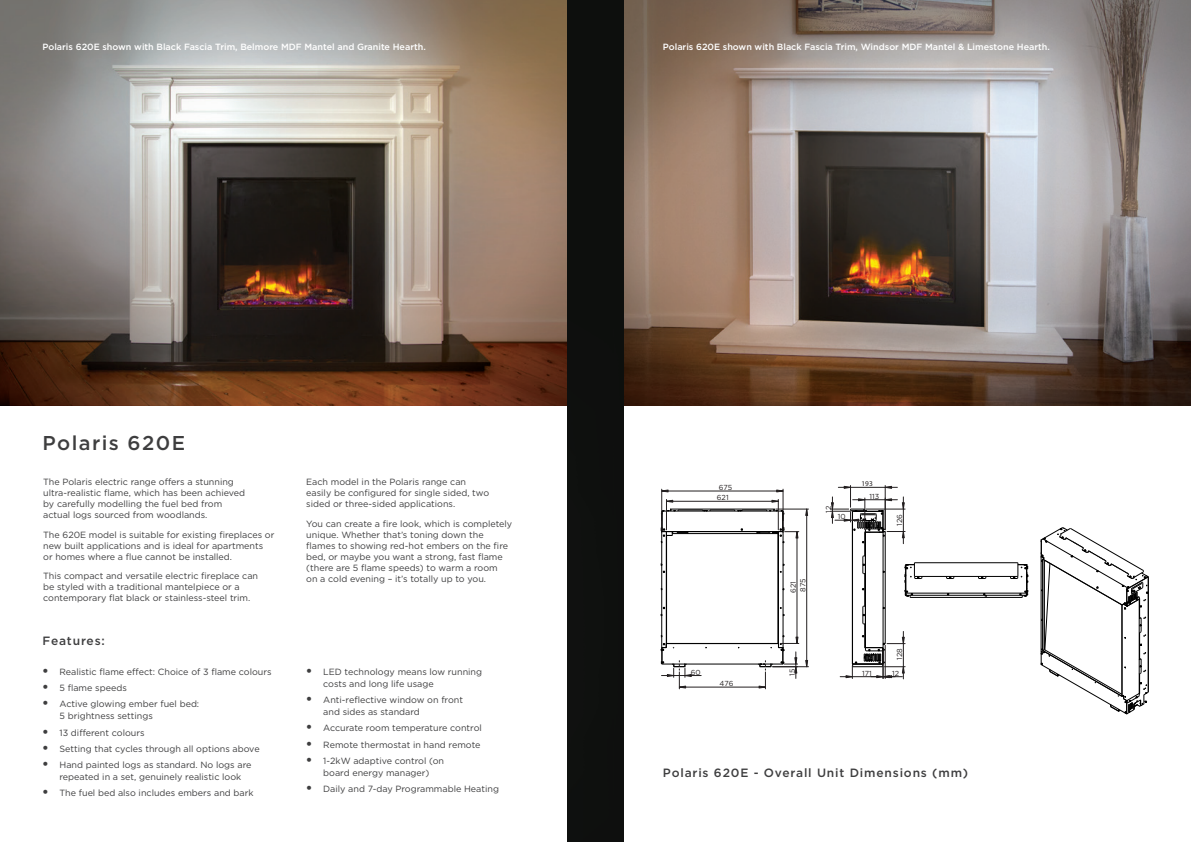
<style>
.page{position:relative;width:1191px;height:842px;background:#fff}
.page>*{position:absolute;margin:0;border:0;box-sizing:border-box;transform-origin:0 0}
.Title__product_name{font:500 20px "Gotham";letter-spacing:.07em;color:#3e3e3f}
.Sub-title{font:500 12px "Gotham";letter-spacing:.07em;color:#3e3e3f}
.Title__product_name-2{font:500 12px "Gotham";letter-spacing:.07em;color:#3e3e3f}
.t1{font:9px/11px "Gotham";color:#3e3e3f}
.Img_caption{font:500 9px "Gotham";color:#fff}
.t2{font:7.3px "Gotham";letter-spacing:.005em;color:#231f20}
.t3{font:7.3px "Myriad Pro";color:#231f20}
.s1{font-weight:900;font-size:12px}
</style>
<div class="page">
<img style="left:0;top:0;width:1191px;height:405px">
<div style="left:567px;top:0;width:57px;height:842px;background:#0e0f0e"></div>
<hr style="left:914px;top:562px;width:103px;height:1px;background:#000">
<hr style="left:914px;top:576px;width:103px;height:1px;background:#000">
<svg style="left:945px;top:576px;width:9px;height:3px"></svg>
<svg style="left:977px;top:576px;width:9px;height:3px"></svg>
<hr style="left:906px;top:595px;width:120px;height:1px;background:#000">
<hr style="left:906px;top:593px;width:120px;height:1px;background:#000">
<hr style="left:910px;top:597px;width:112px;height:1px;background:#000">
<svg style="left:1009px;top:562px;width:19px;height:35px"></svg>
<hr style="left:882px;top:532px;width:1px;height:116px;background:#000">
<hr style="left:885px;top:532px;width:1px;height:111px;background:#000">
<hr style="left:865px;top:574px;width:1px;height:32px;background:#000">
<hr style="left:864px;top:574px;width:1px;height:32px;background:#000">
<hr style="left:852px;top:512px;width:1px;height:151px;background:#000">
<svg style="left:1040px;top:527px;width:109px;height:188px"></svg>
<svg style="left:660px;top:607px;width:5px;height:9px"></svg>
<svg style="left:660px;top:563px;width:5px;height:10px"></svg>
<hr style="left:782px;top:532px;width:1px;height:116px;background:#000">
<hr style="left:661px;top:532px;width:1px;height:116px;background:#000">
<svg style="left:780px;top:607px;width:4px;height:10px"></svg>
<svg style="left:780px;top:564px;width:4px;height:9px"></svg>
<hr style="left:666px;top:535px;width:1px;height:108px;background:#000">
<hr style="left:778px;top:532px;width:1px;height:111px;background:#000">
<hr style="left:666px;top:643px;width:112px;height:1px;background:#000">
<hr style="left:662px;top:664px;width:120px;height:1px;background:#000">
<hr style="left:806px;top:509px;width:1px;height:158px;background:#231f20">
<hr style="left:661px;top:491px;width:122px;height:1px;background:#231f20">
<hr style="left:775px;top:509px;width:33px;height:1px;background:#231f20">
<hr style="left:783px;top:489px;width:1px;height:41px;background:#231f20">
<hr style="left:772px;top:666px;width:36px;height:1px;background:#231f20">
<hr style="left:778px;top:499px;width:1px;height:31px;background:#231f20">
<hr style="left:661px;top:489px;width:1px;height:41px;background:#231f20">
<hr style="left:797px;top:532px;width:1px;height:111px;background:#231f20">
<hr style="left:666px;top:499px;width:1px;height:31px;background:#231f20">
<hr style="left:666px;top:501px;width:112px;height:1px;background:#231f20">
<hr style="left:679px;top:687px;width:86px;height:1px;background:#231f20">
<svg style="left:660px;top:509px;width:139px;height:35px"></svg>
<svg style="left:758px;top:635px;width:41px;height:54px"></svg>
<svg style="left:660px;top:635px;width:47px;height:54px"></svg>
<svg style="left:840px;top:605px;width:65px;height:74px"></svg>
<svg style="left:830px;top:485px;width:92px;height:112px"></svg>
<p class="Img_caption" style="left:43px;top:41px;width:385px">Polaris 620E shown with Black Fascia Trim, Belmore MDF Mantel and Granite Hearth.</p>
<p class="Img_caption" style="left:663px;top:41px;width:388px">Polaris 620E shown with Black Fascia Trim, Windsor MDF Mantel &amp; Limestone Hearth.</p>
<p class="Title__product_name" style="left:43px;top:430px;width:144px">Polaris 620E</p>
<p class="t1" style="left:43px;top:476px;width:203px">The Polaris electric range offers a stunning ultra-realistic flame, which has been achieved by carefully modelling the fuel bed from actual logs sourced from woodlands.</p>
<p class="t1" style="left:43px;top:529px;width:233px">The 620E model is suitable for existing fireplaces or new built applications and is ideal for apartments or homes where a flue cannot be installed.</p>
<p class="t1" style="left:43px;top:570px;width:216px">This compact and versatile electric fireplace can be styled with a traditional mantelpiece or a contemporary flat black or stainless-steel trim.</p>
<p class="t2" style="left:798px;top:592px;width:15px;rotate:-90deg">875</p>
<p class="t1" style="left:306px;top:476px;width:184px">Each model in the Polaris range can easily be configured for single sided, two sided or three-sided applications.</p>
<p class="t1" style="left:306px;top:518px;width:207px">You can create a fire look, which is completely unique. Whether that’s toning down the flames to showing red-hot embers on the fire bed, or maybe you want a strong, fast flame (there are 5 flame speeds) to warm a room<br>on a cold evening – it’s totally up to you.</p>
<p class="t2" style="left:719px;top:483px;width:15px">675</p>
<p class="t2" style="left:717px;top:493px;width:13px">621</p>
<p class="t2" style="left:788px;top:593px;width:13px;rotate:-90deg">621</p>
<p class="Title__product_name-2" style="left:43px;top:633px;width:64px">Features:</p>
<p class="t2" style="left:824px;top:513px;width:8px;rotate:-90deg">12</p>
<p class="t2" style="left:838px;top:512px;width:9px">10</p>
<p class="t3" style="left:861px;top:479px;width:13px">193</p>
<p class="t2" style="left:869px;top:491px;width:11px">113</p>
<p class="t2" style="left:895px;top:526px;width:13px;rotate:-90deg">126</p>
<p class="t2" style="left:895px;top:660px;width:13px;rotate:-90deg">128</p>
<p class="t1" style="left:43px;top:666px;width:230px"><span class="s1">•</span> Realistic flame effect: Choice of 3 flame colours</p>
<p class="t1" style="left:43px;top:682px;width:86px"><span class="s1">•</span> 5 flame speeds</p>
<p class="t1" style="left:60px;top:698px;width:141px;line-height:12px;text-indent:-17px"><span class="s1">•</span> Active glowing ember fuel bed:<br>5 brightness settings</p>
<p class="t1" style="left:43px;top:727px;width:103px"><span class="s1">•</span> 13 different colours</p>
<p class="t1" style="left:43px;top:743px;width:219px"><span class="s1">•</span> Setting that cycles through all options above</p>
<p class="t1" style="left:60px;top:759px;width:193px;line-height:12px;text-indent:-17px"><span class="s1">•</span> Hand painted logs as standard. No logs are repeated in a set, genuinely realistic look</p>
<p class="t1" style="left:43px;top:787px;width:212px"><span class="s1">•</span> The fuel bed also includes embers and bark</p>
<p class="t1" style="left:323px;top:665px;width:160px;line-height:12px;text-indent:-17px"><span class="s1">•</span> LED technology means low running costs and long life usage</p>
<p class="t1" style="left:323px;top:694px;width:141px;line-height:12px;text-indent:-17px"><span class="s1">•</span> Anti-reflective window on front and sides as standard</p>
<p class="t1" style="left:306px;top:722px;width:177px"><span class="s1">•</span> Accurate room temperature control</p>
<p class="t1" style="left:306px;top:739px;width:176px"><span class="s1">•</span> Remote thermostat in hand remote</p>
<p class="t1" style="left:306px;top:754px;width:139px;line-height:12px;text-align:center"><span class="s1">•</span> 1-2kW adaptive control (on board energy manager)</p>
<p class="t1" style="left:306px;top:783px;width:194px"><span class="s1">•</span> Daily and 7-day Programmable Heating</p>
<p class="t2" style="left:691px;top:667px;width:11px">60</p>
<p class="t2" style="left:719px;top:679px;width:15px">476</p>
<p class="t2" style="left:787px;top:676px;width:9px;rotate:-90deg">15</p>
<p class="t2" style="left:862px;top:668px;width:11px">171</p>
<p class="t2" style="left:892px;top:668px;width:8px">12</p>
<p class="Sub-title" style="left:663px;top:765px;width:307px">Polaris 620E - Overall Unit Dimensions (mm)</p>
</div>
